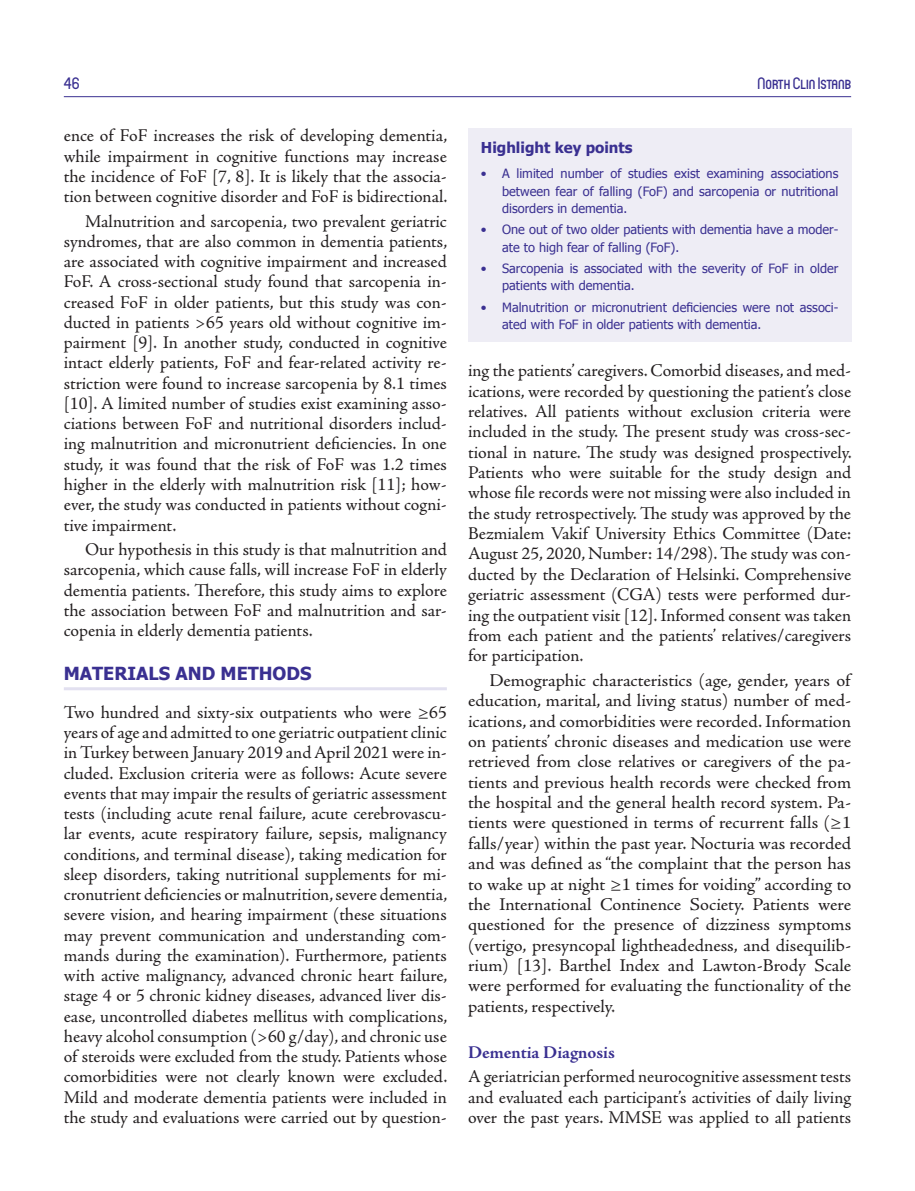
<style>
.page{position:relative;width:915px;height:1191px;background:#fff}
.page>*{position:absolute;margin:0;border:0;box-sizing:border-box;transform-origin:0 0}
._01__Yazı_Metni_NCI{font:18px/20.2px "Adobe Jenson Pro";letter-spacing:-.005em;color:#231f20;text-align:justify}
._06__Yazı_Konu_Basli{font:700 18px "Tahoma";color:#3a3091}
.Ikinci_Arabaslik{font:700 18px "Adobe Jenson Pro";letter-spacing:-.005em;color:#3a3091}
.t1{font:500 16.5px "Circula";color:#3a3091}
._05__Özet_Yazısı_NCI{font:700 15px "Tahoma";color:#3a3091}
._05__Özet_Yazısı_NCI-2{font:12.75px/17.2px "Tahoma";color:#3a3091}
</style>
<div class="page">
<hr style="left:64px;top:96px;width:786px;height:1px;background:#3a3091">
<hr style="left:64px;top:687px;width:382px;height:3px;background:#e2e0f0">
<div style="left:468px;top:128px;width:382px;height:214px;background:#eeedf5"></div>
<p class="t1" style="left:64px;top:73px;width:17px">46</p>
<p class="t1" style="left:757px;top:73px;width:95px">North Clin Istanb</p>
<p class="_01__Yazı_Metni_NCI" style="left:64px;top:126px;width:385px">ence of FoF increases the risk of developing dementia, while impairment in cognitive functions may increase the incidence of FoF [7, 8]. It is likely that the associa&shy;tion between cognitive disorder and FoF is bidirectional.</p>
<p class="_01__Yazı_Metni_NCI" style="left:64px;top:211px;width:385px;text-indent:21px">Malnutrition and sarcopenia, two prevalent geriatric syndromes, that are also common in dementia patients, are associated with cognitive impairment and increased FoF. A cross-sectional study found that sarcopenia in&shy;creased FoF in older patients, but this study was con&shy;ducted in patients &gt;65 years old without cognitive im&shy;pairment [9]. In another study, conducted in cognitive intact elderly patients, FoF and fear-related activity re&shy;striction were found to increase sarcopenia by 8.1 times [10]. A limited number of studies exist examining asso&shy;ciations between FoF and nutritional disorders includ&shy;ing malnutrition and micronutrient deficiencies. In one study, it was found that the risk of FoF was 1.2 times higher in the elderly with malnutrition risk [11]; how&shy;ever, the study was conducted in patients without cogni&shy;tive impairment.</p>
<p class="_01__Yazı_Metni_NCI" style="left:64px;top:539px;width:384px;text-indent:21px">Our hypothesis in this study is that malnutrition and sarcopenia, which cause falls, will increase FoF in elderly dementia patients. Therefore, this study aims to explore the association between FoF and malnutrition and sar&shy;copenia in elderly dementia patients.</p>
<p class="_06__Yazı_Konu_Basli" style="left:64px;top:661px;width:249px">MATERIALS AND METHODS</p>
<p class="_01__Yazı_Metni_NCI" style="left:64px;top:702px;width:385px">Two hundred and sixty-six outpatients who were ≥65 years of age and admitted to one geriatric outpatient clinic in Turkey between January 2019 and April 2021 were in&shy;cluded. Exclusion criteria were as follows: Acute severe events that may impair the results of geriatric assessment tests (including acute renal failure, acute cerebrovascu&shy;lar events, acute respiratory failure, sepsis, malignancy conditions, and terminal disease), taking medication for sleep disorders, taking nutritional supplements for mi&shy;cronutrient deficiencies or malnutrition, severe dementia, severe vision, and hearing impairment (these situations may prevent communication and understanding com&shy;mands during the examination). Furthermore, patients with active malignancy, advanced chronic heart failure, stage 4 or 5 chronic kidney diseases, advanced liver dis&shy;ease, uncontrolled diabetes mellitus with complications, heavy alcohol consumption (&gt;60 g/day), and chronic use of steroids were excluded from the study. Patients whose comorbidities were not clearly known were excluded.<br>Mild and moderate dementia patients were included in the study and evaluations were carried out by question-</p>
<p class="_05__Özet_Yazısı_NCI" style="left:480px;top:137px;width:153px">Highlight key points</p>
<p class="_05__Özet_Yazısı_NCI-2" style="left:502px;top:164px;width:337px;text-align:justify;text-indent:-21px">• A limited number of studies exist examining associations between fear of falling (FoF) and sarcopenia or nutritional disorders in dementia.</p>
<p class="_05__Özet_Yazısı_NCI-2" style="left:502px;top:220px;width:337px;text-indent:-21px">• One out of two older patients with dementia have a moder&shy;ate to high fear of falling (FoF).</p>
<p class="_05__Özet_Yazısı_NCI-2" style="left:502px;top:259px;width:337px;text-indent:-21px">• Sarcopenia is associated with the severity of FoF in older patients with dementia.</p>
<p class="_05__Özet_Yazısı_NCI-2" style="left:502px;top:298px;width:337px;text-indent:-21px">• Malnutrition or micronutrient deficiencies were not associ&shy;ated with FoF in older patients with dementia.</p>
<p class="_01__Yazı_Metni_NCI" style="left:468px;top:361px;width:385px">ing the patients’ caregivers. Comorbid diseases, and med&shy;ications, were recorded by questioning the patient’s close relatives. All patients without exclusion criteria were included in the study. The present study was cross-sec&shy;tional in nature. The study was designed prospectively.<br>Patients who were suitable for the study design and whose file records were not missing were also included in the study retrospectively. The study was approved by the Bezmialem Vakif University Ethics Committee (Date:<br>August 25, 2020, Number: 14/298). The study was con&shy;ducted by the Declaration of Helsinki. Comprehensive geriatric assessment (CGA) tests were performed dur&shy;ing the outpatient visit [12]. Informed consent was taken from each patient and the patients’ relatives/caregivers for participation.</p>
<p class="_01__Yazı_Metni_NCI" style="left:468px;top:670px;width:384px;text-indent:21px">Demographic characteristics (age, gender, years of education, marital, and living status) number of med&shy;ications, and comorbidities were recorded. Information on patients’ chronic diseases and medication use were retrieved from close relatives or caregivers of the pa&shy;tients and previous health records were checked from the hospital and the general health record system. Pa&shy;tients were questioned in terms of recurrent falls (≥1 falls/year) within the past year. Nocturia was recorded and was defined as “the complaint that the person has to wake up at night ≥1 times for voiding” according to the International Continence Society. Patients were questioned for the presence of dizziness symptoms (vertigo, presyncopal lightheadedness, and disequilib&shy;rium) [13]. Barthel Index and Lawton-Brody Scale were performed for evaluating the functionality of the patients, respectively.</p>
<p class="Ikinci_Arabaslik" style="left:468px;top:1041px;width:148px">Dementia Diagnosis</p>
<p class="_01__Yazı_Metni_NCI" style="left:468px;top:1066px;width:384px">A geriatrician performed neurocognitive assessment tests and evaluated each participant’s activities of daily living over the past years. MMSE was applied to all patients</p>
</div>
